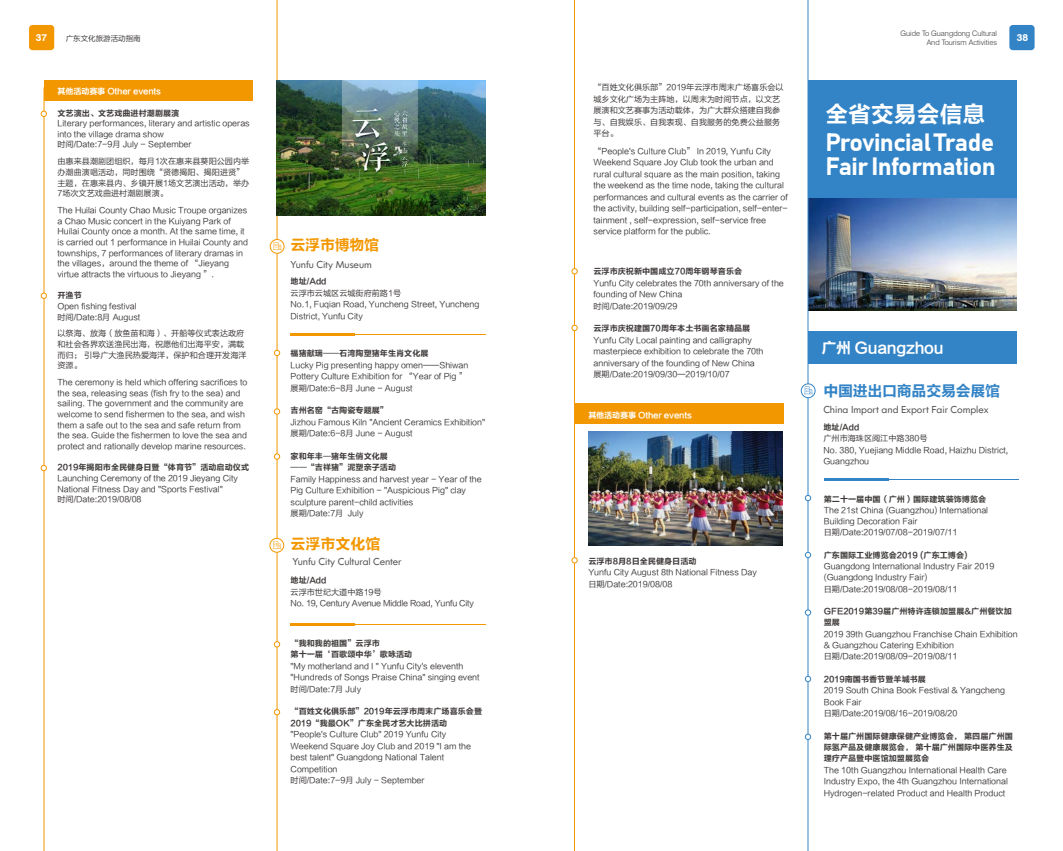
<style>
.page{position:relative;width:1063px;height:851px;background:#fff}
.page>*{position:absolute;margin:0;border:0;box-sizing:border-box;transform-origin:0 0}
.t1{font:25px/24.8px "Bahnschrift 700";letter-spacing:-.02em;color:#fff}
.t2{font:22.88px "FZLTCHJW GB1 0";color:#fff}
.t3{font:15px "FZLTCHJW GB1 0";letter-spacing:-.02em;color:#3384c6}
.t4{font:15px "FZLTCHJW GB1 0";letter-spacing:-.01em;color:#f39700}
.t5{font:15px "FZLTCHJW GB1 0";letter-spacing:-.02em;color:#fff}
.t6{font:10px "IKEA Sans";color:#595757}
.t7{font:700 10px "Swiss 721 BT";color:#fff}
.t8{font:8.12px/11.5px "FZLTHJW GB1 0";color:#3e3a39}
.t9{font:8.12px/11.2px "FZLTCHJW GB1 0";color:#3e3a39}
.t10{font:8.12px/11.5px "FZLTHJW GB1 0";letter-spacing:-.02em;color:#3e3a39}
.t11{font:8.12px "FZLTCHJW GB1 0";letter-spacing:-.02em;color:#fff}
.t12{font:300 7.5px/9.4px "Swiss 721 BT";color:#3e3a39;text-align:right}
.t13{font:7.5px "FZLTHJW GB1 0";color:#3e3a39}
</style>
<div class="page">
<hr style="left:291px;top:623px;width:64px;height:2px;background:#f39700">
<hr style="left:355px;top:624px;width:130px;height:1px;background:#f39700">
<hr style="left:291px;top:333px;width:64px;height:2px;background:#f39700">
<hr style="left:355px;top:334px;width:130px;height:1px;background:#f39700">
<img style="left:809px;top:197px;width:207px;height:114px">
<img style="left:589px;top:431px;width:194px;height:114px">
<div style="left:808px;top:80px;width:209px;height:117px;background:#3384c6"></div>
<hr style="left:44px;top:87px;width:1px;height:763px;background:#f39700">
<div style="left:1009px;top:25px;width:26px;height:25px;background:#3384c6;border-radius:4px"></div>
<hr style="left:277px;top:0;width:1px;height:850px;background:#f39700">
<hr style="left:574px;top:0;width:1px;height:850px;background:#f39700">
<hr style="left:808px;top:0;width:1px;height:850px;background:#3384c6">
<hr style="left:824px;top:478px;width:64px;height:3px;background:#3384c6">
<hr style="left:888px;top:479px;width:131px;height:1px;background:#3384c6">
<svg style="left:805px;top:495px;width:6px;height:6px"></svg>
<svg style="left:805px;top:552px;width:6px;height:5px"></svg>
<svg style="left:805px;top:609px;width:6px;height:6px"></svg>
<svg style="left:805px;top:676px;width:6px;height:5px"></svg>
<svg style="left:805px;top:733px;width:6px;height:6px"></svg>
<svg style="left:801px;top:384px;width:14px;height:13px"></svg>
<div style="left:801px;top:383px;width:14px;height:15px;border:1px solid #3384c6;border-radius:50%"></div>
<svg style="left:804px;top:386px;width:9px;height:8px"></svg>
<div style="left:808px;top:331px;width:208px;height:32px;background:#3384c6"></div>
<div style="left:29px;top:25px;width:25px;height:25px;background:#f39700;border-radius:4px"></div>
<div style="left:270px;top:239px;width:14px;height:14px;border:1px solid #f39700;border-radius:50%"></div>
<svg style="left:273px;top:242px;width:9px;height:8px"></svg>
<img style="left:277px;top:80px;width:208px;height:135px">
<svg style="left:270px;top:538px;width:14px;height:14px"></svg>
<div style="left:270px;top:538px;width:14px;height:14px;border:1px solid #f39700;border-radius:50%"></div>
<svg style="left:273px;top:541px;width:9px;height:7px"></svg>
<div style="left:44px;top:80px;width:209px;height:20px;background:#f39700"></div>
<svg style="left:41px;top:111px;width:6px;height:6px"></svg>
<svg style="left:41px;top:293px;width:6px;height:5px"></svg>
<svg style="left:274px;top:350px;width:6px;height:6px"></svg>
<svg style="left:274px;top:408px;width:6px;height:6px"></svg>
<svg style="left:274px;top:453px;width:6px;height:6px"></svg>
<svg style="left:274px;top:641px;width:6px;height:6px"></svg>
<svg style="left:274px;top:709px;width:6px;height:6px"></svg>
<svg style="left:41px;top:465px;width:6px;height:6px"></svg>
<svg style="left:572px;top:325px;width:5px;height:6px"></svg>
<svg style="left:572px;top:268px;width:5px;height:6px"></svg>
<div style="left:575px;top:403px;width:208px;height:21px;background:#f39700"></div>
<svg style="left:572px;top:557px;width:5px;height:6px"></svg>
<p class="t7" style="left:36px;top:32px;width:13px">37</p>
<p class="t13" style="left:66px;top:34px;width:76px">广东文化旅游活动指南</p>
<p class="t11" style="left:58px;top:87px;width:105px">其他活动赛事 Other events</p>
<p class="t9" style="left:58px;top:107px;width:123px">文艺演出、文艺戏曲进村潮剧展演</p>
<p class="t8" style="left:58px;top:118px;width:194px;line-height:10.6px">Literary performances, literary and artistic operas into the village drama show<br>时间/Date:7-9月 July - September</p>
<p class="t8" style="left:58px;top:156px;width:193px;line-height:10.6px">由惠来县潮剧团组织，每月1次在惠来县葵阳公园内举办潮曲演唱活动，同时围绕“贤德揭阳、揭阳进贤”主题，在惠来县内、乡镇开展1场文艺演出活动，举办<br>7场次文艺戏曲进村潮剧展演。</p>
<p class="t8" style="left:58px;top:205px;width:192px;line-height:10.6px">The Huilai County Chao Music Troupe organizes a Chao Music concert in the Kuiyang Park of Huilai County once a month. At the same time, it is carried out 1 performance in Huilai County and townships, 7 performances of literary dramas in the villages，around the theme of “Jieyang virtue attracts the virtuous to Jieyang ”.</p>
<p class="t9" style="left:58px;top:290px;width:26px">开渔节</p>
<p class="t8" style="left:58px;top:301px;width:84px;line-height:10.6px">Open fishing festival时间/Date:8月 August</p>
<p class="t8" style="left:58px;top:328px;width:191px;line-height:10.6px">以祭海、放海（放鱼苗和海）、开船等仪式表达政府和社会各界欢送渔民出海，祝愿他们出海平安，满载而归； 引导广大渔民热爱海洋，保护和合理开发海洋资源。</p>
<p class="t8" style="left:58px;top:377px;width:191px;line-height:10.6px">The ceremony is held which offering sacrifices to the sea, releasing seas (fish fry to the sea) and sailing. The government and the community are welcome to send fishermen to the sea, and wish them a safe out to the sea and safe return from the sea. Guide the fishermen to love the sea and protect and rationally develop marine resources.</p>
<p class="t9" style="left:58px;top:462px;width:193px">2019年揭阳市全民健身日暨“体育节”活动启动仪式</p>
<p class="t8" style="left:58px;top:473px;width:182px;line-height:10.6px">Launching Ceremony of the 2019 Jieyang City<br>National Fitness Day and "Sports Festival"<br>时间/Date:2019/08/08</p>
<p class="t12" style="left:901px;top:28px;width:98px">Guide To Guangdong Cultural<br>And Tourism Activities</p>
<p class="t7" style="left:1017px;top:32px;width:13px">38</p>
<p class="t8" style="left:593px;top:82px;width:192px">“百姓文化俱乐部”2019年云浮市周末广场喜乐会以城乡文化广场为主阵地，以周末为时间节点，以文艺展演和文艺赛事为活动载体，为广大群众搭建自我参与、自我娱乐、自我表现、自我服务的免费公益服务平台。</p>
<p class="t8" style="left:593px;top:145px;width:196px">“People's Culture Club” In 2019, Yunfu City Weekend Square Joy Club took the urban and rural cultural square as the main position, taking the weekend as the time node, taking the cultural performances and cultural events as the carrier of the activity, building self-participation, self-enter&shy;tainment , self-expression, self-service free service platform for the public.</p>
<h2 class="t2" style="left:825px;top:102px;width:162px">全省交易会信息</h2>
<h1 class="t1" style="left:825px;top:128px;width:172px">Provincial Trade<br>Fair Information</h1>
<h3 class="t4" style="left:291px;top:237px;width:90px">云浮市博物馆</h3>
<p class="t6" style="left:291px;top:257px;width:83px">Yunfu City Museum</p>
<p class="t9" style="left:593px;top:266px;width:150px">云浮市庆祝新中国成立70周年钢琴音乐会</p>
<p class="t8" style="left:593px;top:277px;width:192px">Yunfu City celebrates the 70th anniversary of the founding of New China<br>时间/Date:2019/09/29</p>
<p class="t9" style="left:593px;top:323px;width:158px">云浮市庆祝建国70周年本土书画名家精品展</p>
<p class="t8" style="left:593px;top:334px;width:172px">Yunfu City Local painting and calligraphy masterpiece exhibition to celebrate the 70th anniversary of the founding of New China展期/Date:2019/09/30—2019/10/07</p>
<p class="t9" style="left:291px;top:276px;width:38px">地址/Add</p>
<p class="t8" style="left:291px;top:287px;width:190px">云浮市云城区云城街府前路1号<br>No.1, Fuqian Road, Yuncheng Street, Yuncheng<br>District, Yunfu City</p>
<p class="t9" style="left:291px;top:348px;width:140px">福猪献瑞——石湾陶塑猪年生肖文化展</p>
<h3 class="t5" style="left:821px;top:340px;width:124px">广州 Guangzhou</h3>
<p class="t8" style="left:291px;top:359px;width:179px">Lucky Pig presenting happy omen——Shiwan<br>Pottery Culture Exhibition for “Year of Pig ”展期/Date:6-8月 June - August</p>
<p class="t9" style="left:291px;top:405px;width:99px">吉州名窑“古陶瓷专题展”</p>
<p class="t8" style="left:291px;top:416px;width:196px">Jizhou Famous Kiln "Ancient Ceramics Exhibition"展期/Date:6-8月 June - August</p>
<p class="t9" style="left:291px;top:450px;width:107px">家和年丰—猪年生俏文化展——“吉祥猪”泥塑亲子活动</p>
<p class="t8" style="left:291px;top:473px;width:193px">Family Happiness and harvest year - Year of the Pig Culture Exhibition - "Auspicious Pig" clay sculpture parent-child activities<br>展期/Date:7月 July</p>
<h3 class="t3" style="left:823px;top:382px;width:178px">中国进出口商品交易会展馆</h3>
<p class="t6" style="left:823px;top:402px;width:167px">China Import and Export Fair Complex</p>
<p class="t11" style="left:588px;top:410px;width:105px">其他活动赛事 Other events</p>
<p class="t9" style="left:823px;top:421px;width:38px">地址/Add</p>
<p class="t8" style="left:823px;top:433px;width:186px">广州市海珠区阅江中路380号<br>No. 380, Yuejiang Middle Road, Haizhu District,<br>Guangzhou</p>
<p class="t9" style="left:824px;top:493px;width:164px">第二十一届中国（广州）国际建筑装饰博览会</p>
<p class="t8" style="left:824px;top:504px;width:166px">The 21st China (Guangzhou) International<br>Building Decoration Fair<br>日期/Date:2019/07/08-2019/07/11</p>
<p class="t9" style="left:824px;top:549px;width:145px">广东国际工业博览会2019 (广东工博会)</p>
<p class="t8" style="left:824px;top:560px;width:172px">Guangdong International Industry Fair 2019 (Guangdong Industry Fair)<br>日期/Date:2019/08/08-2019/08/11</p>
<p class="t9" style="left:824px;top:605px;width:190px">GFE2019第39届广州特许连锁加盟展&amp;广州餐饮加盟展</p>
<p class="t8" style="left:824px;top:628px;width:196px">2019 39th Guangzhou Franchise Chain Exhibition &amp; Guangzhou Catering Exhibition<br>日期/Date:2019/08/09-2019/08/11</p>
<p class="t9" style="left:824px;top:673px;width:104px">2019南国书香节暨羊城书展</p>
<p class="t8" style="left:824px;top:684px;width:183px">2019 South China Book Festival &amp; Yangcheng<br>Book Fair<br>日期/Date:2019/08/16-2019/08/20</p>
<p class="t9" style="left:824px;top:730px;width:191px;text-align:justify">第十届广州国际健康保健产业博览会， 第四届广州国际氢产品及健康展览会， 第十届广州国际中医养生及理疗产品暨中医馆加盟展览会</p>
<p class="t8" style="left:824px;top:764px;width:186px">The 10th Guangzhou International Health Care<br>Industry Expo, the 4th Guangzhou International<br>Hydrogen-related Product and Health Product</p>
<h3 class="t4" style="left:291px;top:535px;width:91px">云浮市文化馆</h3>
<p class="t6" style="left:293px;top:553px;width:111px">Yunfu City Cultural Center</p>
<p class="t9" style="left:588px;top:555px;width:110px">云浮市8月8日全民健身日活动</p>
<p class="t8" style="left:588px;top:567px;width:170px">Yunfu City August 8th National Fitness Day日期/Date:2019/08/08</p>
<p class="t9" style="left:291px;top:574px;width:38px">地址/Add</p>
<p class="t10" style="left:291px;top:586px;width:185px">云浮市世纪大道中路19号<br>No. 19, Century Avenue Middle Road, Yunfu City</p>
<p class="t9" style="left:291px;top:637px;width:123px">“我和我的祖国”云浮市<br>第十一届‘百歌颂中华’歌咏活动</p>
<p class="t8" style="left:291px;top:660px;width:191px">"My motherland and I " Yunfu City's eleventh "Hundreds of Songs Praise China" singing event时间/Date:7月 July</p>
<p class="t9" style="left:291px;top:706px;width:193px">“百姓文化俱乐部”2019年云浮市周末广场喜乐会暨<br>2019“我最OK”广东全民才艺大比拼活动</p>
<p class="t8" style="left:291px;top:728px;width:182px">"People's Culture Club" 2019 Yunfu City<br>Weekend Square Joy Club and 2019 "I am the best talent" Guangdong National Talent<br>Competition<br>时间/Date:7-9月 July - September</p>
</div>
